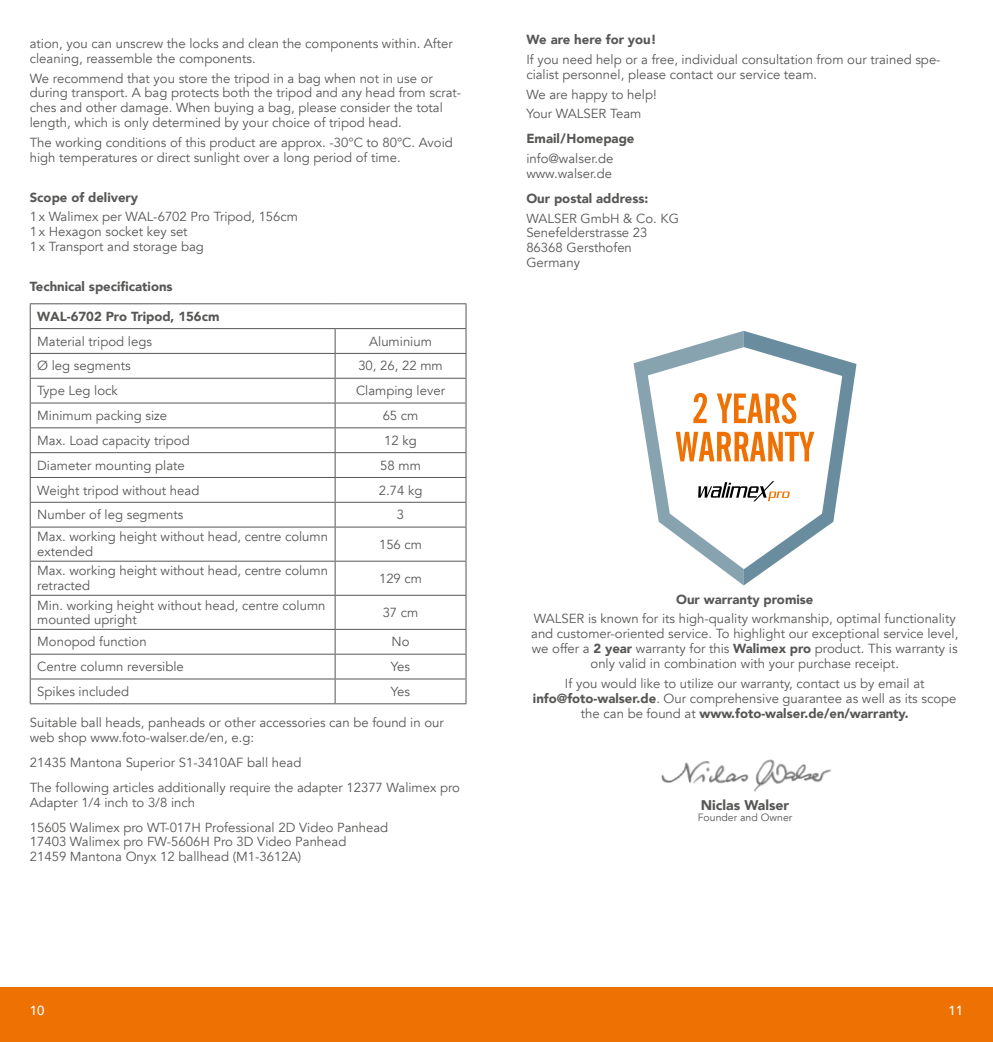
<style>
.page{position:relative;width:993px;height:1042px;background:#fff}
.page>*{position:absolute;margin:0;border:0;box-sizing:border-box;transform-origin:0 0}
.t1{font:900 14px "Avenir";color:#575756}
.t2{font:13.12px/14.9px "Avenir";color:#575756}
.t3{font:900 13.12px "Avenir";color:#575756}
.t4{font:500 13.12px "Avenir";color:#fff}
.t5{font:10.5px "Avenir";color:#575756}
.s1{font-weight:900}
</style>
<div class="page">
<div style="left:0;top:987px;width:992px;height:55px;background:#ee7203"></div>
<hr style="left:30px;top:353px;width:305px;height:1px;background:#575756">
<hr style="left:335px;top:353px;width:131px;height:1px;background:#575756">
<hr style="left:30px;top:378px;width:305px;height:1px;background:#575756">
<hr style="left:335px;top:378px;width:131px;height:1px;background:#575756">
<hr style="left:30px;top:303px;width:305px;height:1px;background:#575756">
<hr style="left:335px;top:303px;width:131px;height:1px;background:#575756">
<hr style="left:30px;top:328px;width:305px;height:1px;background:#575756">
<hr style="left:335px;top:328px;width:131px;height:1px;background:#575756">
<hr style="left:30px;top:403px;width:305px;height:1px;background:#575756">
<hr style="left:335px;top:403px;width:131px;height:1px;background:#575756">
<hr style="left:30px;top:427px;width:305px;height:1px;background:#575756">
<hr style="left:335px;top:427px;width:131px;height:1px;background:#575756">
<hr style="left:30px;top:452px;width:305px;height:1px;background:#575756">
<hr style="left:335px;top:452px;width:131px;height:1px;background:#575756">
<hr style="left:30px;top:477px;width:305px;height:1px;background:#575756">
<hr style="left:335px;top:477px;width:131px;height:1px;background:#575756">
<hr style="left:30px;top:502px;width:305px;height:1px;background:#575756">
<hr style="left:335px;top:502px;width:131px;height:1px;background:#575756">
<hr style="left:30px;top:527px;width:305px;height:1px;background:#575756">
<hr style="left:335px;top:527px;width:131px;height:1px;background:#575756">
<hr style="left:30px;top:561px;width:305px;height:1px;background:#575756">
<hr style="left:335px;top:561px;width:131px;height:1px;background:#575756">
<hr style="left:30px;top:595px;width:305px;height:1px;background:#575756">
<hr style="left:335px;top:595px;width:131px;height:1px;background:#575756">
<hr style="left:30px;top:629px;width:305px;height:1px;background:#575756">
<hr style="left:335px;top:629px;width:131px;height:1px;background:#575756">
<hr style="left:30px;top:654px;width:305px;height:1px;background:#575756">
<hr style="left:335px;top:654px;width:131px;height:1px;background:#575756">
<svg style="left:334px;top:329px;width:1px;height:198px"></svg>
<svg style="left:465px;top:304px;width:1px;height:223px"></svg>
<hr style="left:334px;top:527px;width:1px;height:34px;background:#575756">
<hr style="left:465px;top:527px;width:1px;height:34px;background:#575756">
<hr style="left:334px;top:561px;width:1px;height:34px;background:#575756">
<hr style="left:465px;top:561px;width:1px;height:34px;background:#575756">
<hr style="left:334px;top:596px;width:1px;height:33px;background:#575756">
<hr style="left:465px;top:596px;width:1px;height:33px;background:#575756">
<hr style="left:30px;top:678px;width:305px;height:1px;background:#575756">
<hr style="left:335px;top:678px;width:131px;height:1px;background:#575756">
<hr style="left:30px;top:703px;width:305px;height:1px;background:#575756">
<hr style="left:335px;top:703px;width:131px;height:1px;background:#575756">
<svg style="left:334px;top:630px;width:1px;height:73px"></svg>
<svg style="left:465px;top:630px;width:1px;height:73px"></svg>
<svg style="left:30px;top:304px;width:1px;height:223px"></svg>
<hr style="left:30px;top:527px;width:1px;height:34px;background:#575756">
<hr style="left:30px;top:561px;width:1px;height:34px;background:#575756">
<hr style="left:30px;top:596px;width:1px;height:33px;background:#575756">
<svg style="left:30px;top:630px;width:1px;height:73px"></svg>
<img style="left:661px;top:759px;width:171px;height:33px">
<svg style="left:633px;top:331px;width:223px;height:254px"></svg>
<p class="t2" style="left:30px;top:36px;width:424px">ation, you can unscrew the locks and clean the components within. After cleaning, reassemble the components.</p>
<p class="t2" style="left:30px;top:71px;width:433px">We recommend that you store the tripod in a bag when not in use or during transport. A bag protects both the tripod and any head from scrat&shy;ches and other damage. When buying a bag, please consider the total length, which is only determined by your choice of tripod head.</p>
<p class="t2" style="left:30px;top:135px;width:424px">The working conditions of this product are approx. -30°C to 80°C. Avoid high temperatures or direct sunlight over a long period of time.</p>
<p class="t3" style="left:30px;top:186px;width:110px">Scope of delivery</p>
<p class="t2" style="left:30px;top:210px;width:270px">1x Walimex per WAL-6702 Pro Tripod, 156cm<br>1x Hexagon socket key set<br>1x Transport and storage bag</p>
<p class="t3" style="left:30px;top:275px;width:144px">Technical specifications</p>
<p class="t3" style="left:37px;top:305px;width:184px">WAL-6702 Pro Tripod, 156cm</p>
<p class="t2" style="left:37px;top:334px;width:116px">Material tripod legs</p>
<p class="t2" style="left:369px;top:334px;width:64px">Aluminium</p>
<p class="t2" style="left:37px;top:359px;width:95px">Ø leg segments</p>
<p class="t2" style="left:358px;top:359px;width:86px">30, 26, 22 mm</p>
<p class="t2" style="left:37px;top:383px;width:82px">Type Leg lock</p>
<p class="t2" style="left:356px;top:383px;width:90px">Clamping lever</p>
<p class="t2" style="left:37px;top:408px;width:131px">Minimum packing size</p>
<p class="t2" style="left:382px;top:408px;width:37px">65 cm</p>
<p class="t2" style="left:37px;top:433px;width:154px">Max. Load capacity tripod</p>
<p class="t2" style="left:384px;top:433px;width:34px">12 kg</p>
<p class="t2" style="left:37px;top:458px;width:149px">Diameter mounting plate</p>
<p class="t2" style="left:380px;top:458px;width:42px">58 mm</p>
<p class="t2" style="left:37px;top:483px;width:164px">Weight tripod without head</p>
<p class="t2" style="left:378px;top:483px;width:45px">2.74 kg</p>
<p class="t2" style="left:37px;top:508px;width:148px">Number of leg segments</p>
<p class="t2" style="left:397px;top:508px;width:9px">3</p>
<p class="t2" style="left:37px;top:530px;width:292px">Max. working height without head, centre column extended</p>
<p class="t2" style="left:379px;top:537px;width:45px">156 cm</p>
<p class="t2" style="left:37px;top:564px;width:292px">Max. working height without head, centre column retracted</p>
<p class="t2" style="left:379px;top:571px;width:45px">129 cm</p>
<p class="t2" style="left:37px;top:598px;width:290px">Min. working height without head, centre column mounted upright</p>
<p class="t2" style="left:382px;top:605px;width:37px">37 cm</p>
<p class="t2" style="left:37px;top:635px;width:111px">Monopod function</p>
<p class="t2" style="left:391px;top:635px;width:19px">No</p>
<p class="t2" style="left:37px;top:659px;width:148px">Centre column reversible</p>
<p class="t2" style="left:391px;top:659px;width:21px">Yes</p>
<p class="t2" style="left:37px;top:684px;width:93px">Spikes included</p>
<p class="t2" style="left:391px;top:684px;width:21px">Yes</p>
<p class="t2" style="left:30px;top:716px;width:415px">Suitable ball heads, panheads or other accessories can be found in our web shop www.foto-walser.de/en, e.g:</p>
<p class="t2" style="left:30px;top:750px;width:431px;line-height:24.8px">21435 Mantona Superior S1-3410AF ball head<br>The following articles additionally require the adapter 12377 Walimex pro</p>
<p class="t2" style="left:30px;top:790px;width:360px;line-height:24.8px">Adapter 1/4 inch to 3/8 inch<br>15605 Walimex pro WT-017H Professional 2D Video Panhead</p>
<p class="t2" style="left:30px;top:835px;width:318px">17403 Walimex pro FW-5606H Pro 3D Video Panhead<br>21459 Mantona Onyx 12 ballhead (M1-3612A)</p>
<p class="t3" style="left:526px;top:28px;width:132px">We are here for you!</p>
<p class="t2" style="left:526px;top:52px;width:415px">If you need help or a free, individual consultation from our trained spe&shy;cialist personnel, please contact our service team.</p>
<p class="t2" style="left:526px;top:84px;width:132px;line-height:19.8px">We are happy to help!<br>Your WALSER Team</p>
<p class="t3" style="left:526px;top:127px;width:110px">Email/Homepage</p>
<p class="t2" style="left:526px;top:151px;width:89px">info@walser.de www.walser.de</p>
<p class="t3" style="left:526px;top:187px;width:123px">Our postal address:</p>
<p class="t2" style="left:526px;top:211px;width:154px">WALSER GmbH &amp; Co. KG<br>Senefelderstrasse 23<br>86368 Gersthofen<br>Germany</p>
<p class="t3" style="left:675px;top:588px;width:139px">Our warranty promise</p>
<p class="t2" style="left:531px;top:612px;width:428px;text-align:center">WALSER is known for its high-quality workmanship, optimal functionality and customer-oriented service. To highlight our exceptional service level, we offer a <span class="s1">2 year</span> warranty for this <span class="s1">Walimex pro</span> product. This warranty is only valid in combination with your purchase receipt.</p>
<p class="t2" style="left:533px;top:676px;width:425px;text-align:center">If you would like to utilize our warranty, contact us by email at <span class="s1">info@foto-walser.de</span>. Our comprehensive guarantee as well as its scope the can be found at <span class="s1">www.foto-walser.de/en/warranty.</span></p>
<p class="t1" style="left:700px;top:793px;width:90px">Niclas Walser</p>
<p class="t5" style="left:697px;top:811px;width:96px">Founder and Owner</p>
<p class="t4" style="left:30px;top:999px;width:16px">10</p>
<p class="t4" style="left:948px;top:999px;width:16px">11</p>
</div>
